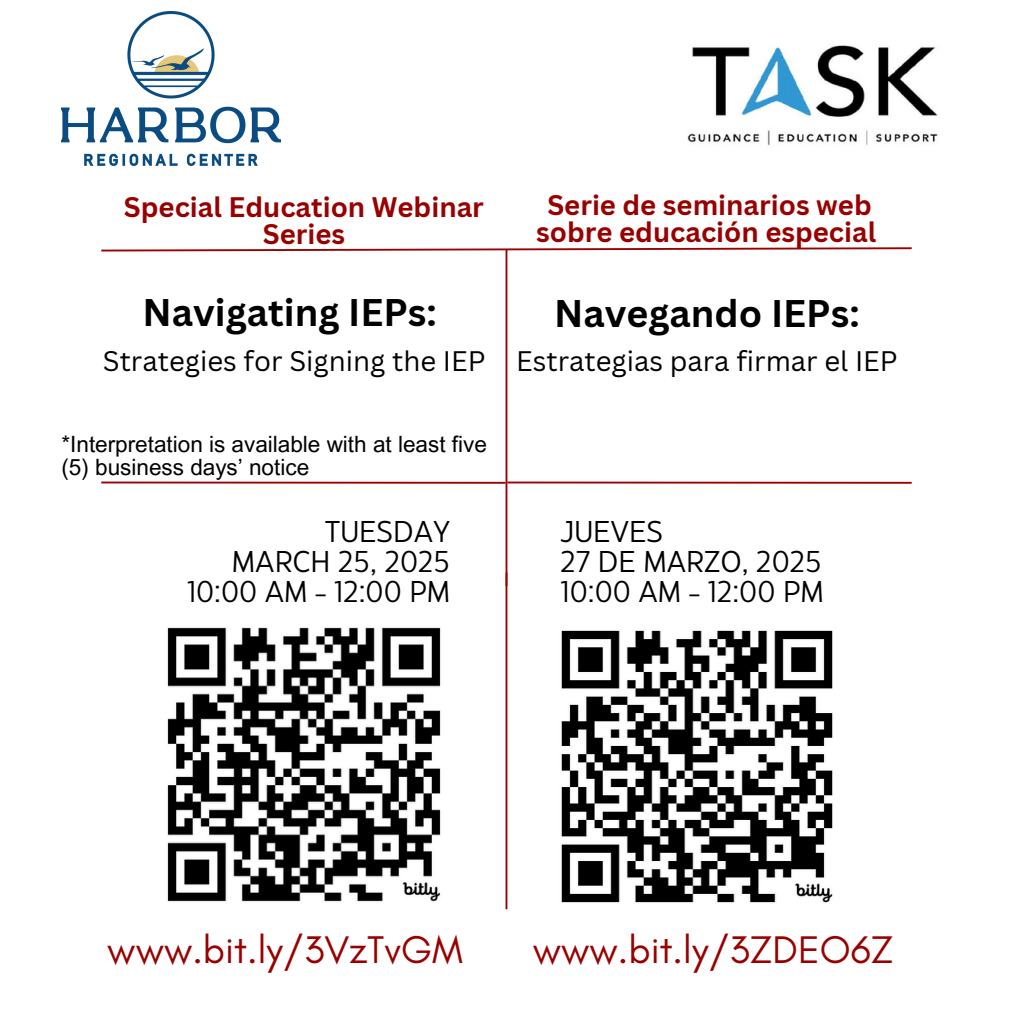
<style>
.page{position:relative;width:1013px;height:1013px;background:#fff}
.page>*{position:absolute;margin:0;border:0;box-sizing:border-box;transform-origin:0 0}
.t1{font:39.25px "Glacial Indifference";color:#900}
.t2{font:700 37.5px "Canva Sans";color:#010101}
.t3{font:30px/30px "Eastman Grotesque";color:#010101;text-align:right}
.t4{font:700 27.5px/27.2px "Canva Sans";color:#900;text-align:center}
.t5{font:27.5px "Canva Sans";color:#010101}
.t6{font:22.5px/22.5px "Arial MT Pro";color:#010101}
</style>
<div class="page">
<img style="left:687px;top:45px;width:251px;height:101px">
<svg style="left:101px;top:247px;width:811px;height:5px"></svg>
<hr style="left:507px;top:481px;width:404px;height:2px;background:#900">
<hr style="left:505px;top:249px;width:2px;height:337px;background:#900">
<hr style="left:101px;top:481px;width:404px;height:2px;background:#900">
<hr style="left:505px;top:572px;width:2px;height:337px;background:#900">
<img style="left:167px;top:627px;width:274px;height:275px">
<img style="left:561px;top:630px;width:272px;height:273px">
<img style="left:61px;top:11px;width:219px;height:154px">
<h4 class="t4" style="left:124px;top:192px;width:361px">Special Education Webinar<br>Series</h4>
<h4 class="t4" style="left:536px;top:190px;width:341px">Serie de seminarios web sobre educación especial</h4>
<p class="t2" style="left:143px;top:286px;width:296px">Navigating IEPs:</p>
<p class="t5" style="left:103px;top:342px;width:384px">Strategies for Signing the IEP</p>
<p class="t6" style="left:61px;top:436px;width:427px">*Interpretation is available with at least five (5) business days’ notice</p>
<p class="t3" style="left:187px;top:519px;width:265px">TUESDAY<br>MARCH 25, 2025<br>10:00 AM - 12:00 PM</p>
<h3 class="t2" style="left:554px;top:287px;width:307px">Navegando IEPs:</h3>
<h3 class="t5" style="left:516px;top:342px;width:383px">Estrategias para firmar el IEP</h3>
<h3 class="t3" style="left:560px;top:519px;width:265px;text-align:left">JUEVES<br>27 DE MARZO, 2025<br>10:00 AM - 12:00 PM</h3>
<p class="t1" style="left:107px;top:925px;width:357px">www.bit.ly/3VzTvGM</p>
<p class="t1" style="left:532px;top:925px;width:362px">www.bit.ly/3ZDEO6Z</p>
</div>
